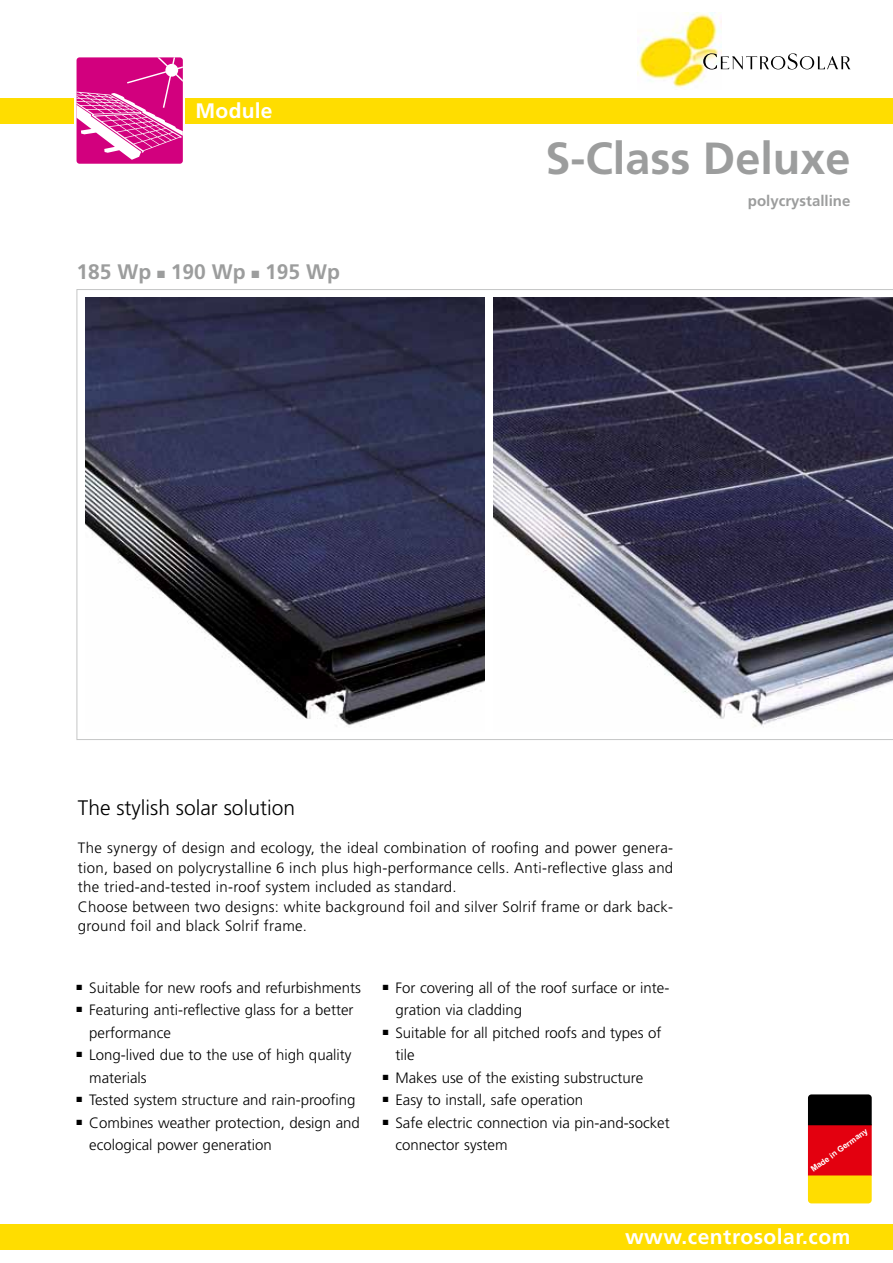
<style>
.page{position:relative;width:893px;height:1263px;background:#fff}
.page>*{position:absolute;margin:0;border:0;box-sizing:border-box;transform-origin:0 0}
.t1{font:700 45px "Frutiger LT";color:#9c9d9d}
.t2{font:700 21px "Frutiger LT";letter-spacing:.025em;color:#fff}
.t3{font:300 21px "Frutiger LT";color:#000}
.t4{font:700 21px "Frutiger LT";color:#9c9d9d}
.t5{font:300 15px/22.5px "Frutiger LT";color:#000}
.t6{font:300 15px/19.5px "Frutiger LT";letter-spacing:.02em;color:#000}
.t7{font:700 15px "Frutiger LT";color:#9c9d9d}
.t8{font:700 8.25px "Arial";color:#fff}
</style>
<div class="page">
<div style="left:0;top:1225px;width:893px;height:25px;background:#fd0"></div>
<div style="left:0;top:98px;width:893px;height:25px;background:#fd0"></div>
<img style="left:638px;top:13px;width:84px;height:75px">
<svg style="left:703px;top:53px;width:147px;height:17px"></svg>
<svg style="left:74px;top:89px;width:111px;height:52px"></svg>
<div style="left:77px;top:57px;width:106px;height:107px;background:#d2007e;border-radius:3px"></div>
<svg style="left:77px;top:57px;width:106px;height:103px"></svg>
<svg style="left:77px;top:289px;width:816px;height:451px"></svg>
<img style="left:85px;top:298px;width:400px;height:433px">
<div style="left:808px;top:1124px;width:64px;height:52px;background:#e3000f"></div>
<div style="left:808px;top:1094px;width:64px;height:31px;background:#000"></div>
<div style="left:808px;top:1175px;width:64px;height:28px;background:#fd0"></div>
<img style="left:493px;top:298px;width:400px;height:433px">
<h2 class="t2" style="left:196px;top:99px;width:78px">Module</h2>
<h2 class="t4" style="left:77px;top:260px;width:265px">185 Wp 190 Wp 195 Wp</h2>
<h2 class="t3" style="left:78px;top:796px;width:219px">The stylish solar solution</h2>
<h1 class="t1" style="left:545px;top:132px;width:307px">S-Class Deluxe</h1>
<p class="t7" style="left:748px;top:192px;width:104px">polycrystalline</p>
<p class="t6" style="left:78px;top:838px;width:597px">The synergy of design and ecology, the ideal combination of roofing and power genera&shy;tion, based on polycrystalline 6 inch plus high-performance cells. Anti-reflective glass and the tried-and-tested in-roof system included as standard.<br>Choose between two designs: white background foil and silver Solrif frame or dark back&shy;ground foil and black Solrif frame.</p>
<p class="t5" style="left:89px;top:976px;width:273px">Suitable for new roofs and refurbishments Featuring anti-reflective glass for a better performance<br>Long-lived due to the use of high quality materials<br>Tested system structure and rain-proofing Combines weather protection, design and ecological power generation</p>
<p class="t5" style="left:395px;top:976px;width:276px">For covering all of the roof surface or inte&shy;gration via cladding<br>Suitable for all pitched roofs and types of tile<br>Makes use of the existing substructure<br>Easy to install, safe operation<br>Safe electric connection via pin-and-socket connector system</p>
<p class="t8" style="left:808px;top:1165px;width:70px;rotate:-36deg">Made in Germany</p>
<h2 class="t2" style="left:625px;top:1224px;width:227px">www.centrosolar.com</h2>
</div>
